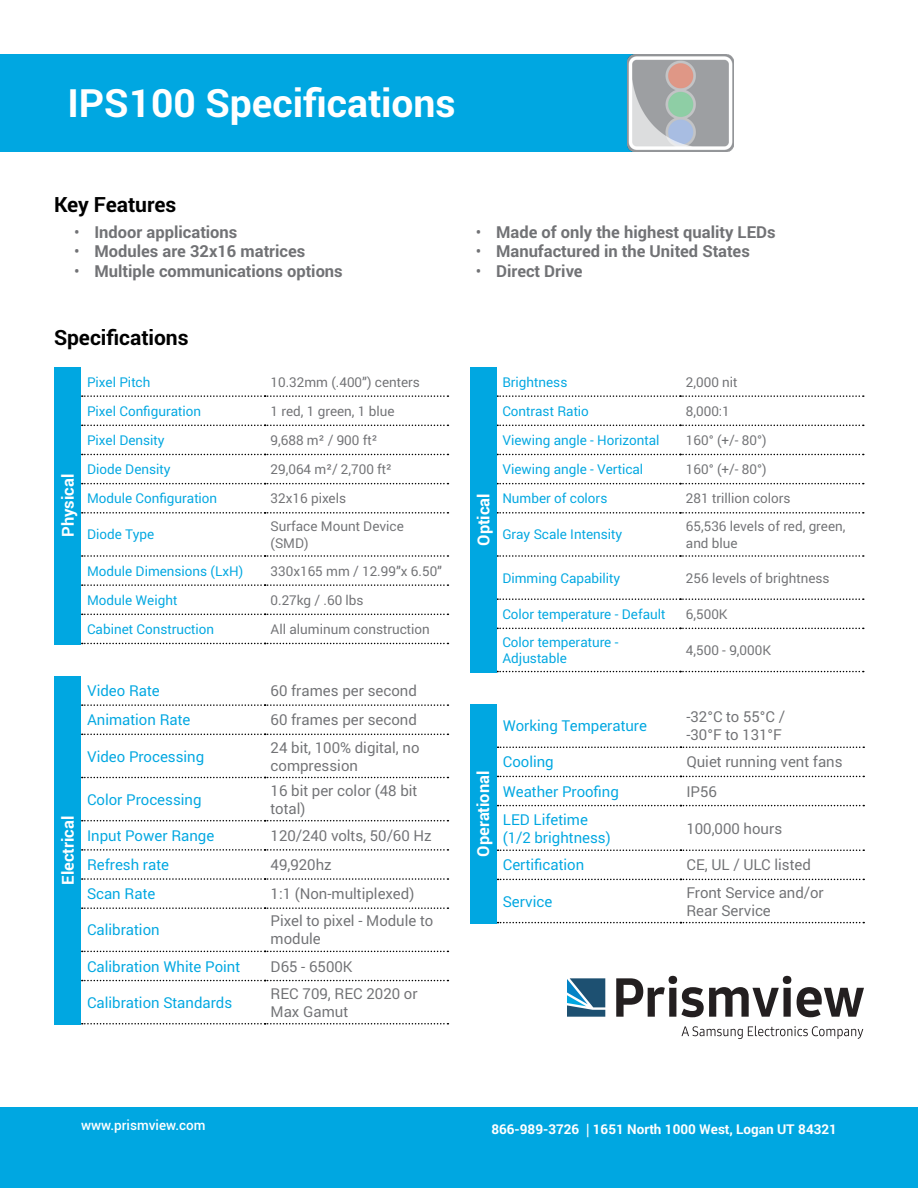
<style>
.page{position:relative;width:918px;height:1188px;background:#fff}
.page>*{position:absolute;margin:0;border:0;box-sizing:border-box;transform-origin:0 0}
.t1{font:700 39px "Roboto";color:#fff}
.t2{font:700 21px "Roboto";color:#000}
.t3{font:700 16.5px "Roboto";color:#717275}
.t4{font:700 16.5px "Roboto";color:#fff}
.t5{font:15px/18px "Roboto";color:#717275}
.t6{font:15px/18px "Roboto";color:#00a7e1}
.t7{font:13.5px/16.2px "Roboto";color:#00a7e1}
.t8{font:13.5px/16.2px "Roboto";color:#717275}
.t9{font:700 13.5px "Roboto";color:#fff}
.t10{font:500 13.5px "Roboto";color:#fff}
.s1{font-weight:400}
</style>
<div class="page">
<div style="left:0;top:54px;width:680px;height:97px;background:#00a7e1"></div>
<div style="left:0;top:1107px;width:918px;height:81px;background:#00a7e1"></div>
<svg style="left:82px;top:395px;width:366px;height:2px"></svg>
<svg style="left:82px;top:425px;width:366px;height:1px"></svg>
<svg style="left:82px;top:454px;width:366px;height:1px"></svg>
<svg style="left:82px;top:483px;width:366px;height:1px"></svg>
<svg style="left:82px;top:512px;width:366px;height:2px"></svg>
<svg style="left:82px;top:555px;width:366px;height:2px"></svg>
<svg style="left:82px;top:584px;width:366px;height:2px"></svg>
<svg style="left:82px;top:614px;width:366px;height:1px"></svg>
<svg style="left:82px;top:643px;width:366px;height:1px"></svg>
<svg style="left:498px;top:747px;width:366px;height:1px"></svg>
<svg style="left:498px;top:776px;width:366px;height:1px"></svg>
<svg style="left:498px;top:805px;width:366px;height:1px"></svg>
<svg style="left:498px;top:850px;width:366px;height:1px"></svg>
<svg style="left:498px;top:879px;width:366px;height:1px"></svg>
<svg style="left:498px;top:922px;width:366px;height:1px"></svg>
<svg style="left:82px;top:704px;width:366px;height:2px"></svg>
<svg style="left:82px;top:734px;width:366px;height:1px"></svg>
<svg style="left:82px;top:777px;width:366px;height:1px"></svg>
<svg style="left:82px;top:820px;width:366px;height:1px"></svg>
<svg style="left:82px;top:849px;width:366px;height:2px"></svg>
<svg style="left:82px;top:878px;width:366px;height:2px"></svg>
<svg style="left:82px;top:907px;width:366px;height:2px"></svg>
<svg style="left:82px;top:951px;width:366px;height:1px"></svg>
<svg style="left:82px;top:980px;width:366px;height:1px"></svg>
<svg style="left:82px;top:1023px;width:366px;height:2px"></svg>
<svg style="left:497px;top:395px;width:367px;height:2px"></svg>
<svg style="left:497px;top:425px;width:367px;height:1px"></svg>
<svg style="left:497px;top:454px;width:367px;height:1px"></svg>
<svg style="left:497px;top:483px;width:367px;height:1px"></svg>
<svg style="left:497px;top:512px;width:367px;height:2px"></svg>
<svg style="left:497px;top:555px;width:367px;height:2px"></svg>
<svg style="left:497px;top:598px;width:367px;height:2px"></svg>
<svg style="left:497px;top:628px;width:367px;height:1px"></svg>
<svg style="left:497px;top:671px;width:367px;height:1px"></svg>
<div style="left:54px;top:367px;width:27px;height:277px;background:#00a7e1"></div>
<div style="left:470px;top:367px;width:27px;height:305px;background:#00a7e1"></div>
<div style="left:54px;top:676px;width:27px;height:349px;background:#00a7e1"></div>
<div style="left:470px;top:704px;width:26px;height:219px;background:#00a7e1"></div>
<svg style="left:616px;top:976px;width:175px;height:41px"></svg>
<svg style="left:797px;top:987px;width:67px;height:30px"></svg>
<svg style="left:682px;top:1026px;width:181px;height:13px"></svg>
<svg style="left:567px;top:978px;width:38px;height:39px"></svg>
<img style="left:627px;top:54px;width:107px;height:97px">
<h1 class="t1" style="left:68px;top:76px;width:390px">IPS100 Specifications</h1>
<h2 class="t2" style="left:54px;top:190px;width:124px">Key Features</h2>
<p class="t3" style="left:74px;top:221px;width:165px"><span class="s1">•</span> Indoor applications</p>
<p class="t3" style="left:74px;top:240px;width:233px"><span class="s1">•</span> Modules are 32x16 matrices</p>
<p class="t3" style="left:74px;top:260px;width:270px"><span class="s1">•</span> Multiple communications options</p>
<h2 class="t2" style="left:54px;top:323px;width:136px">Specifications</h2>
<p class="t4" style="left:56px;top:537px;width:65px;rotate:-90deg">Physical</p>
<p class="t7" style="left:87px;top:373px;width:65px">Pixel Pitch</p>
<p class="t8" style="left:271px;top:373px;width:151px">10.32mm (.400”) centers</p>
<p class="t7" style="left:87px;top:402px;width:116px">Pixel Configuration</p>
<p class="t8" style="left:271px;top:402px;width:125px">1 red, 1 green, 1 blue</p>
<p class="t7" style="left:87px;top:432px;width:79px">Pixel Density</p>
<p class="t8" style="left:271px;top:432px;width:108px">9,688 m² / 900 ft²</p>
<p class="t7" style="left:87px;top:461px;width:85px">Diode Density</p>
<p class="t8" style="left:271px;top:461px;width:123px">29,064 m²/ 2,700 ft²</p>
<p class="t7" style="left:87px;top:490px;width:132px">Module Configuration</p>
<p class="t8" style="left:271px;top:490px;width:77px">32x16 pixels</p>
<p class="t7" style="left:87px;top:526px;width:69px">Diode Type</p>
<p class="t8" style="left:271px;top:518px;width:135px">Surface Mount Device (SMD)</p>
<p class="t7" style="left:87px;top:562px;width:158px">Module Dimensions (LxH)</p>
<p class="t8" style="left:271px;top:562px;width:173px">330x165 mm / 12.99”x 6.50”</p>
<p class="t7" style="left:87px;top:591px;width:92px">Module Weight</p>
<p class="t8" style="left:271px;top:591px;width:95px">0.27kg / .60 lbs</p>
<p class="t7" style="left:87px;top:621px;width:129px">Cabinet Construction</p>
<p class="t8" style="left:271px;top:621px;width:161px">All aluminum construction</p>
<p class="t4" style="left:56px;top:885px;width:70px;rotate:-90deg">Electrical</p>
<p class="t6" style="left:87px;top:681px;width:74px">Video Rate</p>
<p class="t5" style="left:271px;top:681px;width:148px">60 frames per second</p>
<p class="t6" style="left:87px;top:711px;width:105px">Animation Rate</p>
<p class="t5" style="left:271px;top:711px;width:148px">60 frames per second</p>
<p class="t6" style="left:87px;top:747px;width:119px">Video Processing</p>
<p class="t5" style="left:271px;top:738px;width:150px">24 bit, 100% digital, no compression</p>
<p class="t6" style="left:87px;top:790px;width:116px">Color Processing</p>
<p class="t5" style="left:271px;top:781px;width:148px">16 bit per color (48 bit total)</p>
<p class="t6" style="left:87px;top:826px;width:129px">Input Power Range</p>
<p class="t5" style="left:271px;top:826px;width:163px">120/240 volts, 50/60 Hz</p>
<p class="t6" style="left:87px;top:855px;width:84px">Refresh rate</p>
<p class="t5" style="left:271px;top:855px;width:63px">49,920hz</p>
<p class="t6" style="left:87px;top:884px;width:70px">Scan Rate</p>
<p class="t5" style="left:271px;top:884px;width:145px">1:1 (Non-multiplexed)</p>
<p class="t6" style="left:87px;top:921px;width:74px">Calibration</p>
<p class="t5" style="left:271px;top:912px;width:164px">Pixel to pixel - Module to module</p>
<p class="t6" style="left:87px;top:957px;width:155px">Calibration White Point</p>
<p class="t5" style="left:271px;top:957px;width:83px">D65 - 6500K</p>
<p class="t6" style="left:87px;top:993px;width:147px">Calibration Standards</p>
<p class="t5" style="left:271px;top:984px;width:149px">REC 709, REC 2020 or<br>Max Gamut</p>
<p class="t3" style="left:476px;top:221px;width:301px"><span class="s1">•</span> Made of only the highest quality LEDs</p>
<p class="t3" style="left:476px;top:240px;width:276px"><span class="s1">•</span> Manufactured in the United States</p>
<p class="t3" style="left:476px;top:260px;width:108px"><span class="s1">•</span> Direct Drive</p>
<p class="t4" style="left:472px;top:546px;width:54px;rotate:-90deg">Optical</p>
<p class="t7" style="left:502px;top:373px;width:67px">Brightness</p>
<p class="t8" style="left:686px;top:373px;width:53px">2,000 nit</p>
<p class="t7" style="left:502px;top:402px;width:88px">Contrast Ratio</p>
<p class="t8" style="left:686px;top:402px;width:45px">8,000:1</p>
<p class="t7" style="left:502px;top:432px;width:159px">Viewing angle - Horizontal</p>
<p class="t8" style="left:686px;top:432px;width:82px">160° (+/- 80°)</p>
<p class="t7" style="left:502px;top:461px;width:142px">Viewing angle - Vertical</p>
<p class="t8" style="left:686px;top:461px;width:82px">160° (+/- 80°)</p>
<p class="t7" style="left:502px;top:490px;width:107px">Number of colors</p>
<p class="t8" style="left:686px;top:490px;width:106px">281 trillion colors</p>
<p class="t7" style="left:502px;top:526px;width:121px">Gray Scale Intensity</p>
<p class="t8" style="left:686px;top:518px;width:161px">65,536 levels of red, green, and blue</p>
<p class="t7" style="left:502px;top:569px;width:119px">Dimming Capability</p>
<p class="t8" style="left:686px;top:569px;width:145px">256 levels of brightness</p>
<p class="t7" style="left:502px;top:606px;width:165px">Color temperature - Default</p>
<p class="t8" style="left:686px;top:606px;width:43px">6,500K</p>
<p class="t7" style="left:502px;top:634px;width:118px">Color temperature -<br>Adjustable</p>
<p class="t8" style="left:686px;top:642px;width:87px">4,500 - 9,000K</p>
<p class="t4" style="left:472px;top:857px;width:87px;rotate:-90deg">Operational</p>
<p class="t6" style="left:503px;top:716px;width:146px">Working Temperature</p>
<p class="t5" style="left:686px;top:707px;width:100px">-32°C to 55°C / -30°F to 131°F</p>
<p class="t6" style="left:503px;top:753px;width:52px">Cooling</p>
<p class="t5" style="left:686px;top:753px;width:158px">Quiet running vent fans</p>
<p class="t6" style="left:503px;top:782px;width:118px">Weather Proofing</p>
<p class="t5" style="left:686px;top:782px;width:32px">IP56</p>
<p class="t6" style="left:503px;top:810px;width:109px">LED Lifetime (1/2 brightness)</p>
<p class="t5" style="left:686px;top:819px;width:97px">100,000 hours</p>
<p class="t6" style="left:503px;top:856px;width:83px">Certification</p>
<p class="t5" style="left:686px;top:856px;width:126px">CE, UL / ULC listed</p>
<p class="t6" style="left:503px;top:892px;width:51px">Service</p>
<p class="t5" style="left:686px;top:883px;width:139px">Front Service and/or<br>Rear Service</p>
<p class="t10" style="left:81px;top:1116px;width:126px">www.prismview.com</p>
<p class="t9" style="left:491px;top:1120px;width:347px">866-989-3726 | 1651 North 1000 West, Logan UT 84321</p>
</div>
